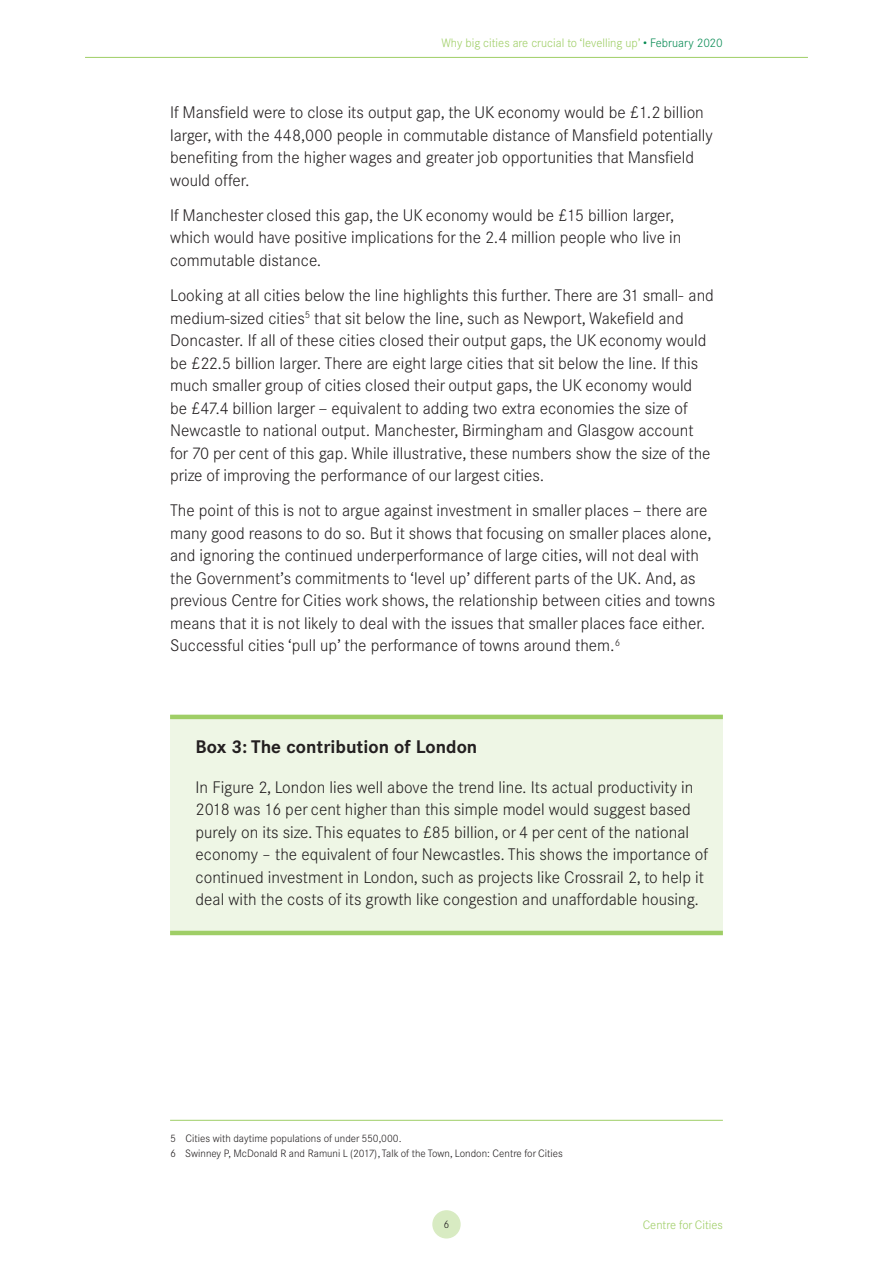
<style>
.page{position:relative;width:893px;height:1263px;background:#fff}
.page>*{position:absolute;margin:0;border:0;box-sizing:border-box;transform-origin:0 0}
.Box_Heading{font:700 18px "Corporate SBQ";color:#231f20}
.Body{font:300 16.5px/22.5px "Corporate SBQ";color:#231f20}
.Box_Body_Last{font:300 16.5px/22.5px "Corporate SBQ";color:#231f20}
.t1{font:300 12px "Corporate SBQ";color:#9fce66}
.Footnotes{font:300 10.5px "Corporate SBQ";color:#231f20}
.s1{color:#058a52}
</style>
<div class="page">
<div style="left:433px;top:1211px;width:27px;height:27px;background:#d8ebc2;border-radius:50%"></div>
<div style="left:432px;top:1210px;width:29px;height:28px;border:2px solid #9fce66;border-radius:50%"></div>
<hr style="left:85px;top:57px;width:723px;height:1px;background:#9fce66">
<div style="left:170px;top:715px;width:553px;height:55px;background:#eef6e5"></div>
<hr style="left:170px;top:715px;width:553px;height:4px;background:#9fce66">
<div style="left:170px;top:764px;width:553px;height:170px;background:#eef6e5"></div>
<hr style="left:170px;top:931px;width:553px;height:4px;background:#9fce66">
<hr style="left:170px;top:1120px;width:553px;height:1px;background:#9fce66">
<p class="t1" style="left:441px;top:36px;width:283px">Why big cities are crucial to ‘levelling up’ <span class="s1">• February 2020</span></p>
<p class="Body" style="left:170px;top:101px;width:544px">If Mansfield were to close its output gap, the UK economy would be £1.2 billion larger, with the 448,000 people in commutable distance of Mansfield potentially benefiting from the higher wages and greater job opportunities that Mansfield would offer.</p>
<p class="Body" style="left:170px;top:204px;width:513px">If Manchester closed this gap, the UK economy would be £15 billion larger, which would have positive implications for the 2.4 million people who live in commutable distance.</p>
<p class="Body" style="left:170px;top:284px;width:545px">Looking at all cities below the line highlights this further. There are 31 small- and medium-sized cities<sup>5</sup> that sit below the line, such as Newport, Wakefield and Doncaster. If all of these cities closed their output gaps, the UK economy would be £22.5 billion larger. There are eight large cities that sit below the line. If this much smaller group of cities closed their output gaps, the UK economy would<br>be £47.4 billion larger — equivalent to adding two extra economies the size of Newcastle to national output. Manchester, Birmingham and Glasgow account for 70 per cent of this gap. While illustrative, these numbers show the size of the prize of improving the performance of our largest cities.</p>
<p class="Body" style="left:170px;top:499px;width:547px">The point of this is not to argue against investment in smaller places — there are many good reasons to do so. But it shows that focusing on smaller places alone, and ignoring the continued underperformance of large cities, will not deal with the Government’s commitments to ‘level up’ different parts of the UK. And, as previous Centre for Cities work shows, the relationship between cities and towns means that it is not likely to deal with the issues that smaller places face either.<br>Successful cities ‘pull up’ the performance of towns around them.<sup>6</sup></p>
<p class="Box_Heading" style="left:196px;top:736px;width:283px">Box 3: The contribution of London</p>
<p class="Box_Body_Last" style="left:196px;top:776px;width:514px">In Figure 2, London lies well above the trend line. Its actual productivity in 2018 was 16 per cent higher than this simple model would suggest based purely on its size. This equates to £85 billion, or 4 per cent of the national economy – the equivalent of four Newcastles. This shows the importance of continued investment in London, such as projects like Crossrail 2, to help it deal with the costs of its growth like congestion and unaffordable housing.</p>
<p class="Footnotes" style="left:170px;top:1132px;width:233px">5 Cities with daytime populations of under 550,000.</p>
<p class="Footnotes" style="left:170px;top:1147px;width:394px">6 Swinney P, McDonald R and Ramuni L (2017), Talk of the Town, London: Centre for Cities</p>
<p class="Footnotes" style="left:444px;top:1218px;width:7px">6</p>
<p class="t1" style="left:643px;top:1217px;width:82px">Centre for Cities</p>
</div>
